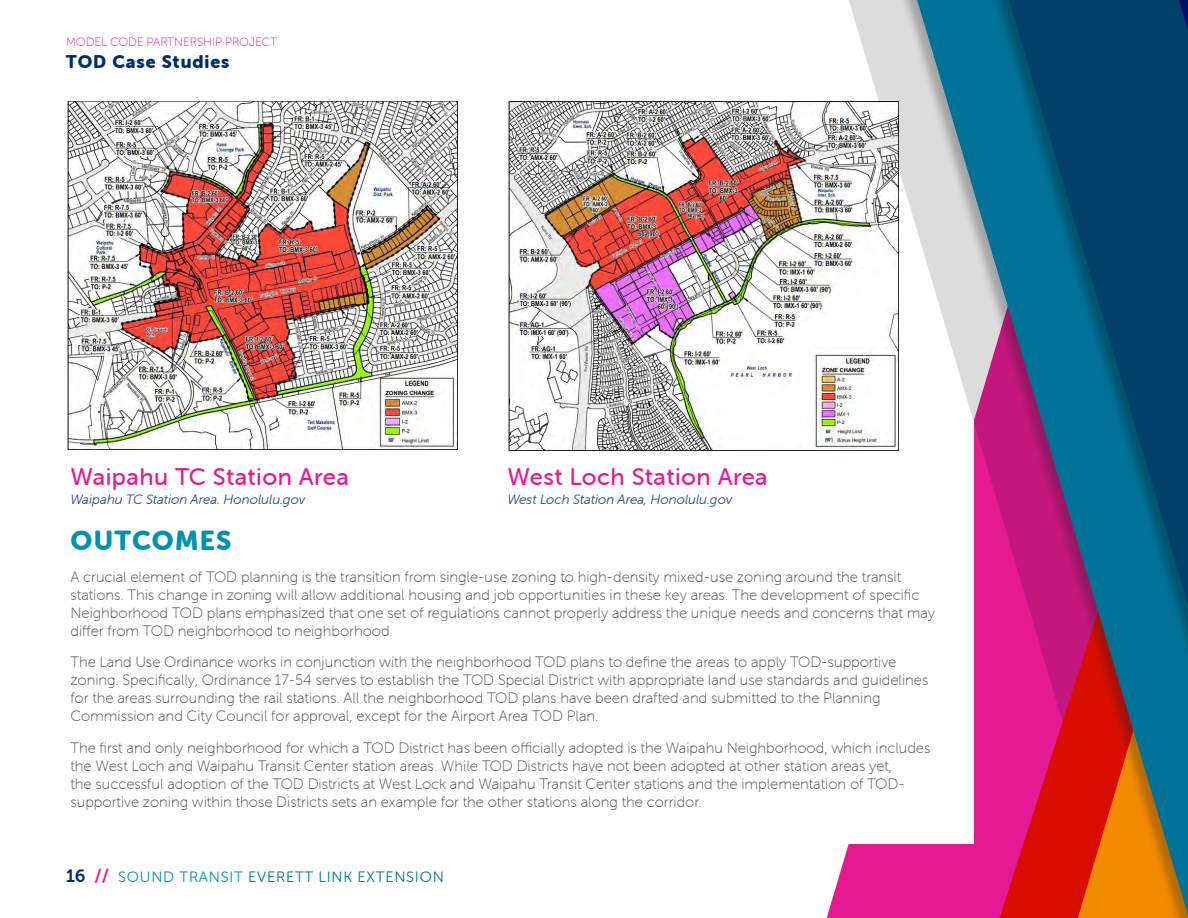
<style>
.page{position:relative;width:1188px;height:918px;background:#fff}
.page>*{position:absolute;margin:0;border:0;box-sizing:border-box;transform-origin:0 0}
.Heading_Two{font:27px "Museo Sans Rounded 900";letter-spacing:.05em;color:#0091b3}
.Heading_Three{font:24px "Museo Sans Rounded 500";letter-spacing:.02em;color:#e51a92}
.t1{font:18px "Museo Sans Rounded 900";letter-spacing:.05em;color:#002e6d}
.t2{font:15px/18px "Museo Sans Rounded 100";color:#4b4c4d}
.t3{font:15px "Museo Sans Rounded 300";letter-spacing:.05em;color:#007297}
.t4{font:italic 13.5px "Museo Sans Rounded 300";color:#264d83}
.t5{font:12px "Museo Sans Rounded 100";color:#e51a92}
.s1{font-family:"Museo Sans Rounded 700";font-size:18px;color:#002e6d}
.s2{font-family:"Museo Sans Rounded 700";font-size:18px;color:#e51a92}
.s3{color:#0091b3}
</style>
<div class="page">
<svg style="left:826px;top:0;width:68px;height:918px"></svg>
<div style="left:894px;top:0;width:294px;height:918px;background:#231f20;opacity:.3"></div>
<svg style="left:917px;top:0;width:69px;height:915px"></svg>
<div style="left:986px;top:0;width:202px;height:918px;background:#231f20;opacity:.3"></div>
<svg style="left:1005px;top:0;width:183px;height:918px;background:#484769"></svg>
<div style="left:2px;top:420px;width:971px;height:424px;background:#fff"></div>
<img style="left:68px;top:101px;width:390px;height:349px">
<div style="left:501px;top:101px;width:398px;height:350px;background:#fff"></div>
<img style="left:508px;top:102px;width:391px;height:349px">
<p class="t5" style="left:66px;top:36px;width:213px">MODEL CODE PARTNERSHIP PROJECT</p>
<p class="t1" style="left:66px;top:51px;width:165px">TOD Case Studies</p>
<p class="Heading_Three" style="left:70px;top:463px;width:280px">Waipahu TC Station Area</p>
<p class="Heading_Three" style="left:507px;top:463px;width:262px">West Loch Station Area</p>
<p class="t4" style="left:507px;top:492px;width:226px">West Loch Station Area, Honolulu.gov</p>
<p class="Heading_Two" style="left:70px;top:526px;width:163px">OUTCOMES</p>
<p class="t2" style="left:70px;top:568px;width:866px">A crucial element of TOD planning is the transition from single-use zoning to high-density mixed-use zoning around the transit stations. This change in zoning will allow additional housing and job opportunities in these key areas. The development of specific Neighborhood TOD plans emphasized that one set of regulations cannot properly address the unique needs and concerns that may differ from TOD neighborhood to neighborhood.</p>
<p class="t2" style="left:70px;top:653px;width:859px">The Land Use Ordinance works in conjunction with the neighborhood TOD plans to define the areas to apply TOD-supportive zoning. Specifically, Ordinance 17-54 serves to establish the TOD Special District with appropriate land use standards and guidelines for the areas surrounding the rail stations. All the neighborhood TOD plans have been drafted and submitted to the Planning Commission and City Council for approval, except for the Airport Area TOD Plan.</p>
<p class="t2" style="left:70px;top:739px;width:862px">The first and only neighborhood for which a TOD District has been officially adopted is the Waipahu Neighborhood, which includes the West Loch and Waipahu Transit Center station areas. While TOD Districts have not been adopted at other station areas yet,<br>the successful adoption of the TOD Districts at West Lock and Waipahu Transit Center stations and the implementation of TOD&shy;supportive zoning within those Districts sets an example for the other stations along the corridor.</p>
<p class="t4" style="left:70px;top:492px;width:236px">Waipahu TC Station Area. Honolulu.gov</p>
<p class="t3" style="left:66px;top:869px;width:379px"><span class="s1">16</span> <span class="s2">//</span> <span class="s3">SOUND TRANSIT</span> EVERETT LINK EXTENSION</p>
</div>
